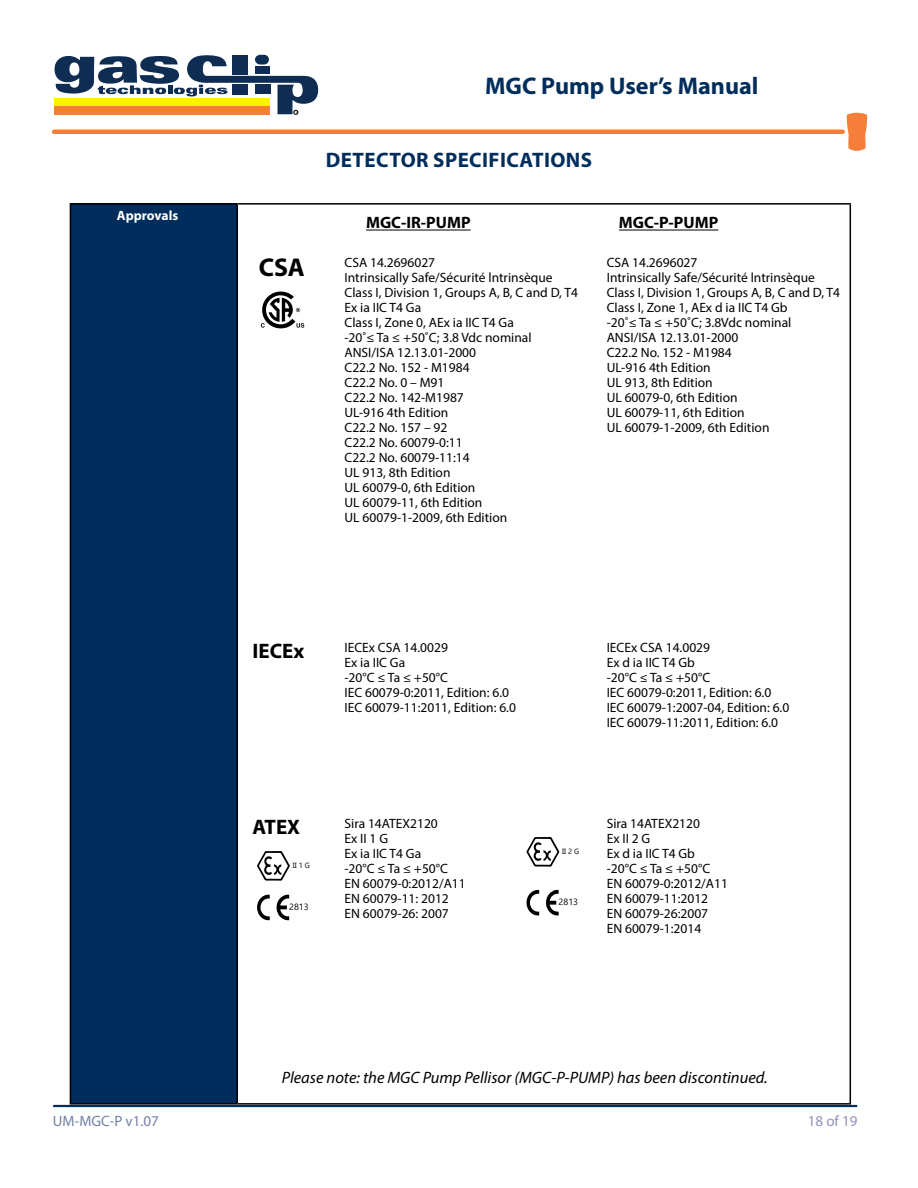
<style>
.page{position:relative;width:918px;height:1188px;background:#fff}
.page>*{position:absolute;margin:0;border:0;box-sizing:border-box;transform-origin:0 0}
.t1{font:700 25.8px "Myriad Pro";color:#000}
.t2{font:700 24.15px "Myriad Pro";color:#002d5b}
.t3{font:700 21px "Myriad Pro";letter-spacing:.02em;color:#002d5b}
.t4{font:700 21px "Myriad Pro";color:#000}
.t5{font:italic 16.5px "Myriad Pro";color:#000}
.t6{font:700 16.5px "Myriad Pro";color:#000}
.t7{font:15px "Myriad Pro";color:#7282a4}
.t8{font:15px "Myriad Pro";color:#9192c0}
.t9{font:13.5px/15px "Myriad Pro";color:#000}
.t10{font:700 13.5px "Myriad Pro";letter-spacing:-.005em;color:#fff}
.t11{font:9px "Ebrima";color:#000}
.t12{font:7.5px "Ebrima";color:#000}
</style>
<div class="page">
<svg style="left:846px;top:113px;width:21px;height:38px"></svg>
<hr style="left:54px;top:130px;width:789px;height:4px;background:#f57f3a">
<hr style="left:54px;top:1105px;width:802px;height:2px;background:#002d5b">
<svg style="left:54px;top:55px;width:264px;height:59px"></svg>
<div style="left:70px;top:204px;width:167px;height:900px;background:#002d5b"></div>
<hr style="left:70px;top:203px;width:167px;height:2px;background:#000">
<hr style="left:70px;top:205px;width:1px;height:898px;background:#000">
<hr style="left:237px;top:203px;width:614px;height:2px;background:#000">
<hr style="left:236px;top:205px;width:2px;height:898px;background:#000">
<hr style="left:850px;top:205px;width:1px;height:898px;background:#000">
<hr style="left:70px;top:1103px;width:167px;height:2px;background:#000">
<hr style="left:237px;top:1103px;width:614px;height:2px;background:#000">
<hr style="left:366px;top:230px;width:105px;height:1px;background:#000">
<hr style="left:619px;top:230px;width:99px;height:1px;background:#000">
<svg style="left:261px;top:291px;width:43px;height:38px"></svg>
<svg style="left:257px;top:851px;width:33px;height:30px"></svg>
<svg style="left:526px;top:837px;width:33px;height:30px"></svg>
<svg style="left:276px;top:895px;width:13px;height:25px"></svg>
<svg style="left:257px;top:894px;width:13px;height:26px"></svg>
<svg style="left:546px;top:890px;width:13px;height:25px"></svg>
<svg style="left:526px;top:890px;width:13px;height:26px"></svg>
<h2 class="t2" style="left:485px;top:70px;width:275px">MGC Pump User’s Manual</h2>
<p class="t10" style="left:117px;top:207px;width:63px">Approvals</p>
<h1 class="t1" style="left:259px;top:250px;width:48px">CSA</h1>
<h3 class="t3" style="left:326px;top:146px;width:268px">DETECTOR SPECIFICATIONS</h3>
<p class="t6" style="left:366px;top:212px;width:106px">MGC-IR-PUMP</p>
<p class="t6" style="left:619px;top:212px;width:101px">MGC-P-PUMP</p>
<p class="t9" style="left:345px;top:254px;width:235px">CSA 14.2696027<br>Intrinsically Safe/Sécurité lntrinsèque<br>Class I, Division 1, Groups A, B, C and D, T4<br>Ex ia IIC T4 Ga<br>Class I, Zone 0, AEx ia IIC T4 Ga<br>-20˚≤ Ta ≤ +50˚C; 3.8 Vdc nominal<br>ANSI/ISA 12.13.01-2000<br>C22.2 No. 152 - M1984<br>C22.2 No. 0 – M91<br>C22.2 No. 142-M1987<br>UL-916 4th Edition<br>C22.2 No. 157 – 92<br>C22.2 No. 60079-0:11<br>C22.2 No. 60079-11:14<br>UL 913, 8th Edition<br>UL 60079-0, 6th Edition<br>UL 60079-11, 6th Edition<br>UL 60079-1-2009, 6th Edition</p>
<p class="t9" style="left:607px;top:254px;width:235px">CSA 14.2696027<br>Intrinsically Safe/Sécurité lntrinsèque<br>Class I, Division 1, Groups A, B, C and D, T4<br>Class I, Zone 1, AEx d ia IIC T4 Gb<br>-20˚≤ Ta ≤ +50˚C; 3.8Vdc nominal<br>ANSI/ISA 12.13.01-2000<br>C22.2 No. 152 - M1984<br>UL-916 4th Edition<br>UL 913, 8th Edition<br>UL 60079-0, 6th Edition<br>UL 60079-11, 6th Edition<br>UL 60079-1-2009, 6th Edition</p>
<h3 class="t4" style="left:253px;top:637px;width:53px">IECEx</h3>
<p class="t9" style="left:345px;top:640px;width:173px">IECEx CSA 14.0029<br>Ex ia IIC Ga<br>-20°C ≤ Ta ≤ +50°C<br>IEC 60079-0:2011, Edition: 6.0<br>IEC 60079-11:2011, Edition: 6.0</p>
<p class="t9" style="left:607px;top:640px;width:184px">IECEx CSA 14.0029<br>Ex d ia IIC T4 Gb<br>-20°C ≤ Ta ≤ +50°C<br>IEC 60079-0:2011, Edition: 6.0<br>IEC 60079-1:2007-04, Edition: 6.0<br>IEC 60079-11:2011, Edition: 6.0</p>
<h3 class="t4" style="left:253px;top:813px;width:49px">ATEX</h3>
<p class="t12" style="left:293px;top:860px;width:19px">II 1 G</p>
<p class="t11" style="left:289px;top:900px;width:21px">2813</p>
<p class="t9" style="left:345px;top:816px;width:123px">Sira 14ATEX2120<br>Ex II 1 G<br>Ex ia IIC T4 Ga<br>-20°C ≤ Ta ≤ +50°C<br>EN 60079-0:2012/A11<br>EN 60079-11: 2012<br>EN 60079-26: 2007</p>
<p class="t9" style="left:607px;top:816px;width:123px">Sira 14ATEX2120<br>Ex II 2 G<br>Ex d ia IIC T4 Gb -20°C ≤ Ta ≤ +50°C<br>EN 60079-0:2012/A11<br>EN 60079-11:2012<br>EN 60079-26:2007<br>EN 60079-1:2014</p>
<p class="t12" style="left:562px;top:846px;width:19px">II 2 G</p>
<p class="t11" style="left:559px;top:895px;width:21px">2813</p>
<p class="t5" style="left:282px;top:1067px;width:487px">Please note: the MGC Pump Pellisor (MGC-P-PUMP) has been discontinued.</p>
<p class="t7" style="left:53px;top:1112px;width:108px">UM-MGC-P v1.07</p>
<p class="t8" style="left:808px;top:1112px;width:51px">18 of 19</p>
</div>
